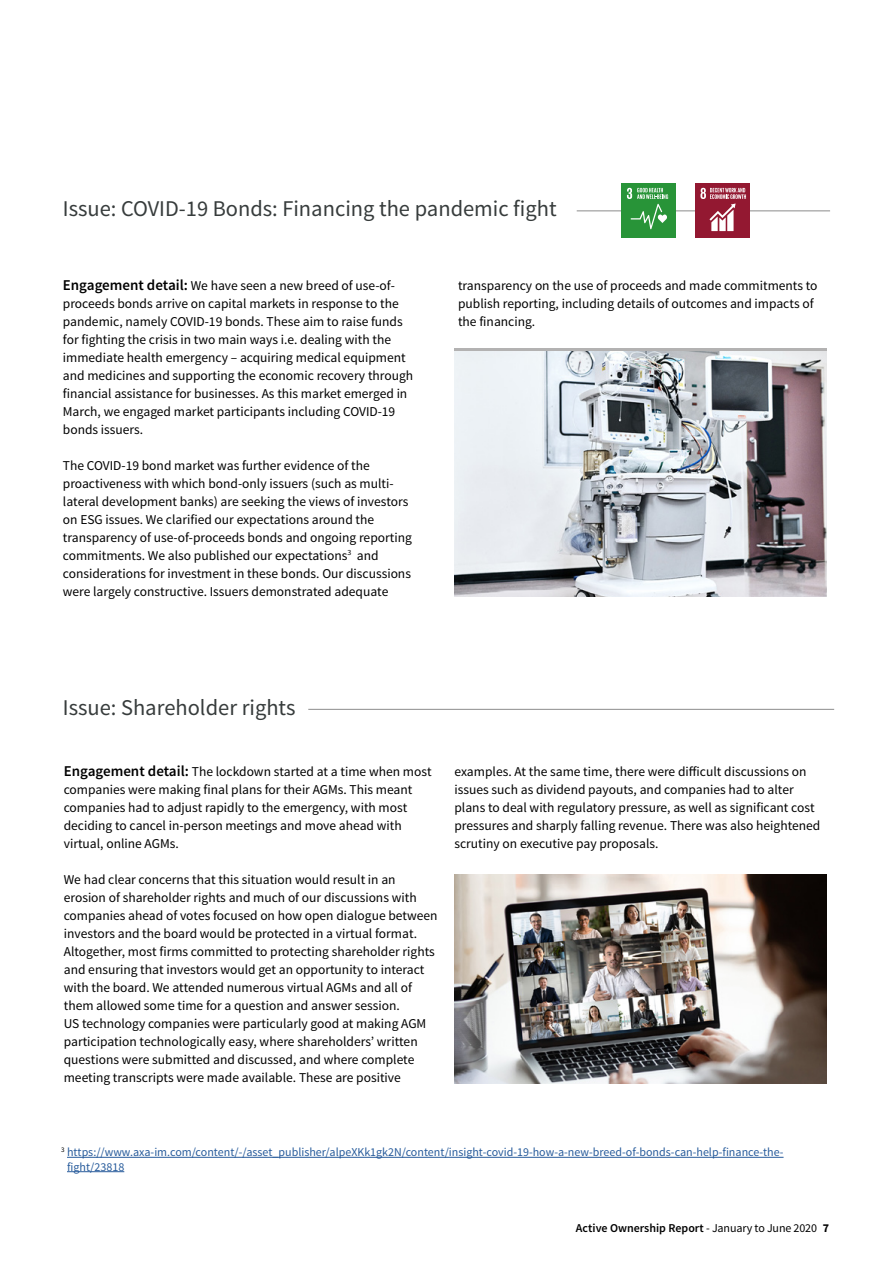
<style>
.page{position:relative;width:893px;height:1263px;background:#fff}
.page>*{position:absolute;margin:0;border:0;box-sizing:border-box;transform-origin:0 0}
.t1{font:22.5px "Source Sans Pro";color:#373c3c}
.t2{font:13.5px/18px "Source Sans Pro";color:#000}
.t3{font:12px/14.4px "Source Sans Pro";color:#275b9b}
.t4{font:600 12px "Source Sans Pro";color:#000}
.s1{font-weight:600;font-size:15px}
.s2{font-weight:400}
.s3{font-weight:700}
</style>
<div class="page">
<hr style="left:577px;top:210px;width:253px;height:1px;background:#8c8c8c">
<hr style="left:67px;top:1157px;width:716px;height:1px;background:#275b9b">
<hr style="left:67px;top:1171px;width:57px;height:1px;background:#275b9b">
<div style="left:622px;top:183px;width:54px;height:55px;background:#289438"></div>
<svg style="left:627px;top:188px;width:41px;height:41px"></svg>
<div style="left:695px;top:183px;width:55px;height:55px;background:#931831"></div>
<svg style="left:700px;top:188px;width:46px;height:43px"></svg>
<hr style="left:308px;top:709px;width:526px;height:1px;background:#8c8c8c">
<img style="left:454px;top:351px;width:372px;height:245px">
<img style="left:454px;top:874px;width:372px;height:209px">
<h1 class="t1" style="left:63px;top:195px;width:495px">Issue: COVID-19 Bonds: Financing the pandemic fight</h1>
<p class="t2" style="left:63px;top:276px;width:352px"><span class="s1">Engagement detail:</span> We have seen a new breed of use-of&shy;proceeds bonds arrive on capital markets in response to the pandemic, namely COVID-19 bonds. These aim to raise funds for fighting the crisis in two main ways i.e. dealing with the immediate health emergency – acquiring medical equipment and medicines and supporting the economic recovery through financial assistance for businesses. As this market emerged in March, we engaged market participants including COVID-19 bonds issuers.</p>
<p class="t2" style="left:63px;top:456px;width:350px">The COVID-19 bond market was further evidence of the proactiveness with which bond-only issuers (such as multi&shy;lateral development banks) are seeking the views of investors on ESG issues. We clarified our expectations around the transparency of use-of-proceeds bonds and ongoing reporting commitments. We also published our expectations<sup>3</sup> and considerations for investment in these bonds. Our discussions were largely constructive. Issuers demonstrated adequate</p>
<p class="t2" style="left:458px;top:276px;width:361px">transparency on the use of proceeds and made commitments to publish reporting, including details of outcomes and impacts of the financing.</p>
<h1 class="t1" style="left:63px;top:693px;width:234px">Issue: Shareholder rights</h1>
<p class="t2" style="left:64px;top:762px;width:369px"><span class="s1">Engagement detail:</span> The lockdown started at a time when most companies were making final plans for their AGMs. This meant companies had to adjust rapidly to the emergency, with most deciding to cancel in-person meetings and move ahead with virtual, online AGMs.</p>
<p class="t2" style="left:64px;top:870px;width:375px">We had clear concerns that this situation would result in an erosion of shareholder rights and much of our discussions with companies ahead of votes focused on how open dialogue between investors and the board would be protected in a virtual format.<br>Altogether, most firms committed to protecting shareholder rights and ensuring that investors would get an opportunity to interact with the board. We attended numerous virtual AGMs and all of them allowed some time for a question and answer session.<br>US technology companies were particularly good at making AGM participation technologically easy, where shareholders’ written questions were submitted and discussed, and where complete meeting transcripts were made available. These are positive</p>
<p class="t2" style="left:454px;top:762px;width:367px">examples. At the same time, there were difficult discussions on issues such as dividend payouts, and companies had to alter plans to deal with regulatory pressure, as well as significant cost pressures and sharply falling revenue. There was also heightened scrutiny on executive pay proposals.</p>
<p class="t3" style="left:67px;top:1145px;width:718px;text-indent:-6px"><sup>3</sup> https://www.axa-im.com/content/-/asset_publisher/alpeXKk1gk2N/content/insight-covid-19-how-a-new-breed-of-bonds-can-help-finance-the&shy;fight/23818</p>
<p class="t4" style="left:576px;top:1220px;width:255px">Active Ownership Report <span class="s2">- January to June 2020</span> <span class="s3">7</span></p>
</div>
